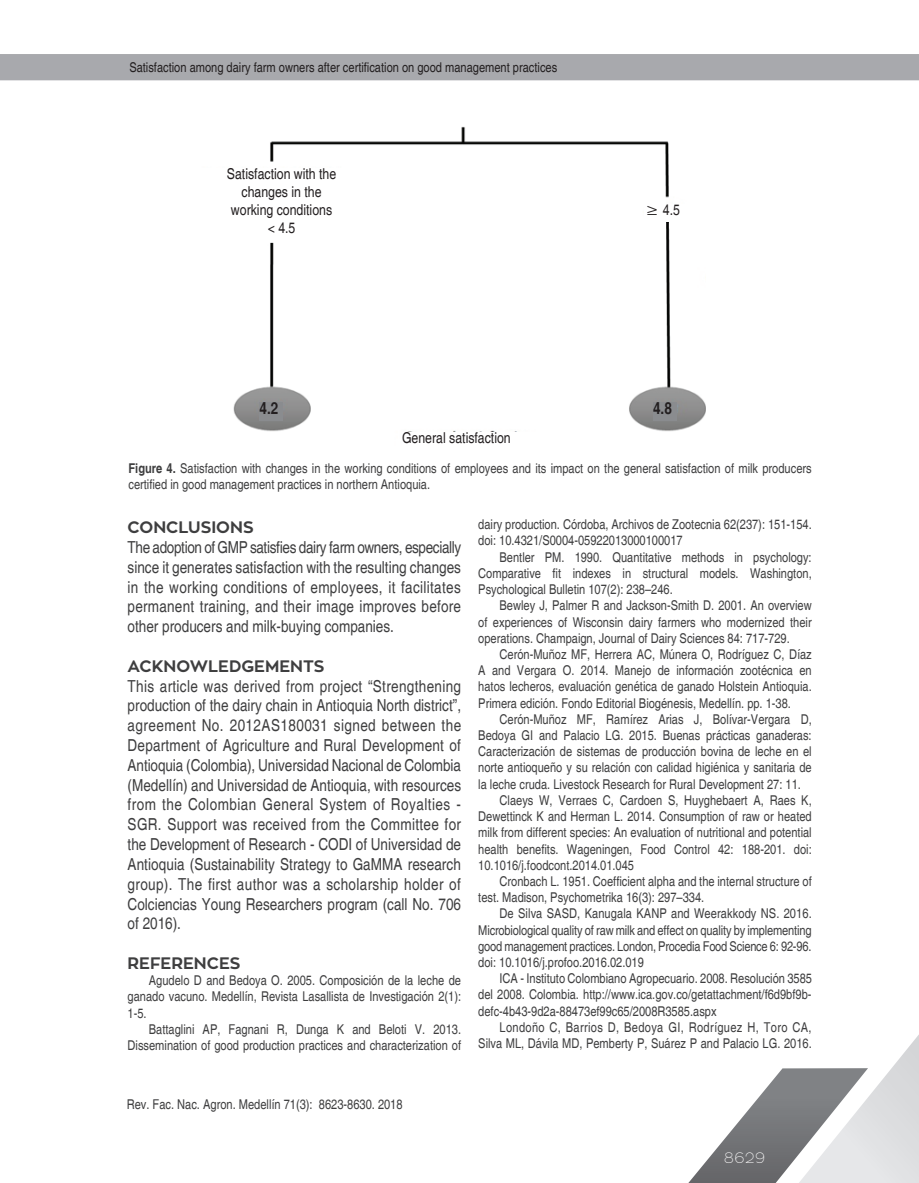
<style>
.page{position:relative;width:919px;height:1183px;background:#fff}
.page>*{position:absolute;margin:0;border:0;box-sizing:border-box;transform-origin:0 0}
.t1{font:condensed 16.5px/19.8px "Helvetica";color:#3e3e3f;text-align:justify}
.t2{font:700 16.5px "Zona Pro";color:#3e3e3f}
.t3{font:700 condensed 16.5px "Helvetica";color:#231f20}
.t4{font:condensed 15px/18px "Helvetica";color:#231f20;text-align:center}
.t5{font:100 15px "Zona Pro";color:#fff}
.t6{font:condensed 13.5px/16.2px "Helvetica";color:#3e3e3f;text-align:justify}
.t7{font:condensed 13.5px "Helvetica";color:#231f20}
.t8{font:condensed 13.5px "Helvetica";letter-spacing:.025em;color:#3e3e3f}
.s1{font-weight:700}
</style>
<div class="page">
<svg style="left:689px;top:1036px;width:229px;height:146px"></svg>
<div style="left:0;top:54px;width:918px;height:26px;background:#a8a9ad"></div>
<img style="left:233px;top:127px;width:472px;height:305px">
<div style="left:190px;top:168px;width:183px;height:72px;background:#fff"></div>
<div style="left:644px;top:204px;width:51px;height:17px;background:#fff"></div>
<div style="left:259px;top:402px;width:24px;height:18px;background:#8a8c8f"></div>
<div style="left:653px;top:402px;width:23px;height:18px;background:#8a8c8f"></div>
<p class="t7" style="left:129px;top:59px;width:429px">Satisfaction among dairy farm owners after certification on good management practices</p>
<p class="t4" style="left:227px;top:165px;width:111px">Satisfaction with the changes in the working conditions &lt; 4.5</p>
<p class="t4" style="left:644px;top:201px;width:37px">≥ 4.5</p>
<p class="t3" style="left:259px;top:398px;width:20px">4.2</p>
<p class="t3" style="left:653px;top:398px;width:20px">4.8</p>
<p class="t4" style="left:402px;top:429px;width:110px">General satisfaction</p>
<p class="t6" style="left:128px;top:460px;width:684px"><span class="s1">Figure 4.</span> Satisfaction with changes in the working conditions of employees and its impact on the general satisfaction of milk producers certified in good management practices in northern Antioquia.</p>
<p class="t2" style="left:128px;top:516px;width:127px">CONCLUSIONS</p>
<p class="t1" style="left:128px;top:537px;width:335px">The adoption of GMP satisfies dairy farm owners, especially since it generates satisfaction with the resulting changes in the working conditions of employees, it facilitates permanent training, and their image improves before other producers and milk-buying companies.</p>
<p class="t2" style="left:128px;top:655px;width:198px">ACKNOWLEDGEMENTS</p>
<p class="t1" style="left:128px;top:675px;width:335px">This article was derived from project “Strengthening production of the dairy chain in Antioquia North district”, agreement No. 2012AS180031 signed between the Department of Agriculture and Rural Development of Antioquia (Colombia), Universidad Nacional de Colombia (Medellín) and Universidad de Antioquia, with resources from the Colombian General System of Royalties - SGR. Support was received from the Committee for the Development of Research - CODI of Universidad de Antioquia (Sustainability Strategy to GaMMA research group). The first author was a scholarship holder of Colciencias Young Researchers program (call No. 706 of 2016).</p>
<p class="t2" style="left:128px;top:952px;width:114px">REFERENCES</p>
<p class="t6" style="left:128px;top:972px;width:335px;text-indent:21px">Agudelo D and Bedoya O. 2005. Composición de la leche de ganado vacuno. Medellín, Revista Lasallista de Investigación 2(1):<br>1-5.</p>
<p class="t6" style="left:128px;top:1020px;width:335px;text-align:right">Battaglini AP, Fagnani R, Dunga K and Beloti V. 2013.<br>Dissemination of good production practices and characterization of</p>
<p class="t6" style="left:478px;top:516px;width:335px">dairy production. Córdoba, Archivos de Zootecnia 62(237): 151-154. doi: 10.4321/S0004-05922013000100017</p>
<p class="t6" style="left:478px;top:549px;width:335px;text-indent:21px">Bentler PM. 1990. Quantitative methods in psychology:<br>Comparative fit indexes in structural models. Washington, Psychological Bulletin 107(2): 238–246.</p>
<p class="t6" style="left:478px;top:597px;width:335px;text-indent:21px">Bewley J, Palmer R and Jackson-Smith D. 2001. An overview of experiences of Wisconsin dairy farmers who modernized their operations. Champaign, Journal of Dairy Sciences 84: 717-729.</p>
<p class="t6" style="left:478px;top:646px;width:335px;text-indent:21px">Cerón-Muñoz MF, Herrera AC, Múnera O, Rodríguez C, Díaz A and Vergara O. 2014. Manejo de información zootécnica en hatos lecheros, evaluación genética de ganado Holstein Antioquia.<br>Primera edición. Fondo Editorial Biogénesis, Medellín. pp. 1-38.</p>
<p class="t6" style="left:499px;top:711px;width:313px">Cerón-Muñoz MF, Ramírez Arias J, Bolívar-Vergara D,</p>
<p class="t6" style="left:478px;top:727px;width:335px">Bedoya GI and Palacio LG. 2015. Buenas prácticas ganaderas:</p>
<p class="t6" style="left:478px;top:743px;width:335px">Caracterización de sistemas de producción bovina de leche en el</p>
<p class="t6" style="left:478px;top:759px;width:335px">norte antioqueño y su relación con calidad higiénica y sanitaria de</p>
<p class="t6" style="left:478px;top:775px;width:324px">la leche cruda. Livestock Research for Rural Development 27: 11.</p>
<p class="t6" style="left:499px;top:792px;width:314px">Claeys W, Verraes C, Cardoen S, Huyghebaert A, Raes K,</p>
<p class="t6" style="left:478px;top:808px;width:335px">Dewettinck K and Herman L. 2014. Consumption of raw or heated</p>
<p class="t6" style="left:478px;top:824px;width:335px">milk from different species: An evaluation of nutritional and potential</p>
<p class="t6" style="left:478px;top:840px;width:335px">health benefits. Wageningen, Food Control 42: 188-201. doi:</p>
<p class="t6" style="left:478px;top:856px;width:157px">10.1016/j.foodcont.2014.01.045</p>
<p class="t6" style="left:499px;top:873px;width:314px">Cronbach L. 1951. Coefficient alpha and the internal structure of</p>
<p class="t6" style="left:478px;top:889px;width:227px">test. Madison, Psychometrika 16(3): 297–334.</p>
<p class="t6" style="left:499px;top:905px;width:314px">De Silva SASD, Kanugala KANP and Weerakkody NS. 2016.</p>
<p class="t6" style="left:478px;top:921px;width:335px">Microbiological quality of raw milk and effect on quality by implementing</p>
<p class="t6" style="left:478px;top:937px;width:335px">good management practices. London, Procedia Food Science 6: 92-96.</p>
<p class="t6" style="left:478px;top:954px;width:167px">doi: 10.1016/j.profoo.2016.02.019</p>
<p class="t6" style="left:499px;top:970px;width:314px">ICA - Instituto Colombiano Agropecuario. 2008. Resolución 3585</p>
<p class="t6" style="left:478px;top:986px;width:335px">del 2008. Colombia. http://www.ica.gov.co/getattachment/f6d9bf9b-</p>
<p class="t6" style="left:478px;top:1002px;width:240px">defc-4b43-9d2a-88473ef99c65/2008R3585.aspx</p>
<p class="t8" style="left:499px;top:1018px;width:313px">Londoño C, Barrios D, Bedoya GI, Rodríguez H, Toro CA,</p>
<p class="t6" style="left:478px;top:1035px;width:335px">Silva ML, Dávila MD, Pemberty P, Suárez P and Palacio LG. 2016.</p>
<p class="t6" style="left:127px;top:1095px;width:277px">Rev. Fac. Nac. Agron. Medellín 71(3): 8623-8630. 2018</p>
<p class="t5" style="left:724px;top:1148px;width:43px">8629</p>
</div>
